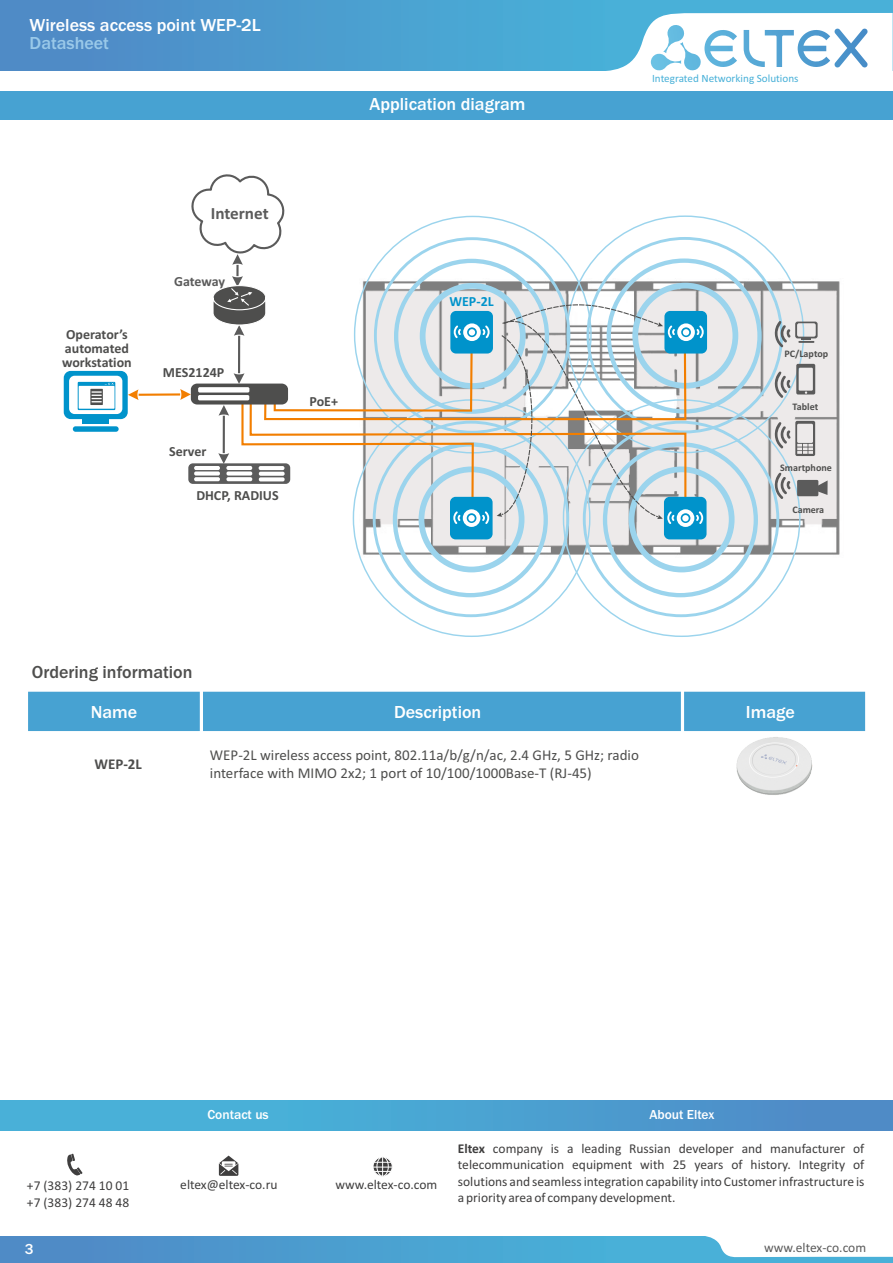
<style>
.page{position:relative;width:893px;height:1263px;background:#fff}
.page>*{position:absolute;margin:0;border:0;box-sizing:border-box;transform-origin:0 0}
.t1{font:500 18px "Franklin Gothic";color:#fff}
.t2{font:500 18px "Franklin Gothic";color:#4e4e4d}
.t3{font:500 18px "Franklin Gothic";color:#9ac9e9}
.t4{font:700 17.1px "Calibri";color:#5b5b5b}
.t5{font:15px/18.3px "Calibri";color:#4e4e4d}
.t6{font:700 15px "Calibri";color:#4e4e4d}
.t7{font:500 15px "Franklin Gothic";color:#fff}
.t8{font:700 13.95px/14px "Calibri";color:#4e4e4d}
.t9{font:700 13.95px "Calibri";letter-spacing:-.01em;color:#5b5b5b}
.t10{font:700 13.95px "Calibri";color:#0093cb}
.t11{font:13.5px/16.5px "Calibri";color:#3f3e3e;text-align:justify}
.t12{font:500 13.5px "Franklin Gothic";color:#fff}
.t13{font:13.5px "Calibri";color:#5b5b5b}
.t14{font:11.1px "Calibri";color:#47b0d8}
.t15{font:700 10.05px "Calibri";color:#4e4e4d}
.s1{font-weight:700}
</style>
<div class="page">
<img style="left:360px;top:279px;width:480px;height:281px">
<div style="left:0;top:91px;width:893px;height:29px;background:#47a2d2"></div>
<div style="left:0;top:0;width:893px;height:71px;background:linear-gradient(to right,#4f8bc7,#47b9dc)"></div>
<svg style="left:589px;top:13px;width:304px;height:58px"></svg>
<div style="left:0;top:1100px;width:893px;height:30px;background:linear-gradient(to right,#47b9dc,#4f8bc7)"></div>
<svg style="left:219px;top:1155px;width:19px;height:21px"></svg>
<div style="left:373px;top:1156px;width:20px;height:21px;background:#f9f9f9;border:1px solid #fff;border-radius:50%"></div>
<div style="left:376px;top:1156px;width:13px;height:20px;background:#fefefe;border:1px solid #fff;border-radius:50%"></div>
<svg style="left:373px;top:1157px;width:19px;height:19px"></svg>
<div style="left:0;top:1236px;width:893px;height:27px;background:linear-gradient(to right,#4f8bc7,#47b9dc)"></div>
<svg style="left:703px;top:1236px;width:190px;height:21px"></svg>
<svg style="left:67px;top:1154px;width:16px;height:22px"></svg>
<div style="left:26px;top:690px;width:175px;height:43px;background:#47a2d2"></div>
<div style="left:201px;top:690px;width:481px;height:43px;background:#47a2d2"></div>
<div style="left:682px;top:690px;width:185px;height:43px;background:#47a2d2"></div>
<hr style="left:25px;top:688px;width:3px;height:108px;background:#fff">
<hr style="left:200px;top:688px;width:3px;height:108px;background:#fff">
<hr style="left:681px;top:688px;width:3px;height:108px;background:#fff">
<hr style="left:865px;top:688px;width:3px;height:108px;background:#fff">
<hr style="left:25px;top:731px;width:843px;height:3px;background:#fff">
<svg style="left:28px;top:690px;width:837px;height:2px;fill:#fff"></svg>
<div style="left:632px;top:283px;width:106px;height:106px;border:6px solid #9bd4ed;border-radius:50%"></div>
<div style="left:419px;top:466px;width:105px;height:106px;border:6px solid #9bd4ed;border-radius:50%"></div>
<div style="left:629px;top:466px;width:105px;height:106px;border:6px solid #9bd4ed;border-radius:50%"></div>
<div style="left:664px;top:311px;width:43px;height:42px;background:#0093cb;border-radius:6px"></div>
<div style="left:664px;top:497px;width:42px;height:42px;background:#0093cb;border-radius:6px"></div>
<div style="left:450px;top:497px;width:43px;height:42px;background:#0093cb;border-radius:6px"></div>
<svg style="left:774px;top:321px;width:44px;height:26px"></svg>
<svg style="left:796px;top:364px;width:19px;height:30px"></svg>
<svg style="left:774px;top:372px;width:16px;height:26px"></svg>
<svg style="left:774px;top:421px;width:41px;height:35px"></svg>
<div style="left:797px;top:480px;width:21px;height:16px;background:#5b5b5b"></div>
<svg style="left:817px;top:480px;width:11px;height:15px"></svg>
<svg style="left:774px;top:473px;width:16px;height:26px"></svg>
<svg style="left:64px;top:174px;width:640px;height:353px"></svg>
<img style="left:736px;top:737px;width:77px;height:58px">
<h1 class="t1" style="left:30px;top:19px;width:233px">Wireless access point WEP-2L</h1>
<h1 class="t3" style="left:30px;top:36px;width:81px">Datasheet</h1>
<h1 class="t1" style="left:370px;top:97px;width:157px">Application diagram</h1>
<p class="t8" style="left:62px;top:329px;width:71px">Operator’s automated workstation</p>
<p class="t4" style="left:211px;top:206px;width:59px">Internet</p>
<p class="t9" style="left:174px;top:275px;width:52px">Gateway</p>
<p class="t8" style="left:163px;top:366px;width:63px">MES2124P</p>
<p class="t8" style="left:169px;top:445px;width:39px">Server</p>
<p class="t8" style="left:196px;top:489px;width:84px">DHCP, RADIUS</p>
<p class="t8" style="left:310px;top:395px;width:30px">PoE+</p>
<p class="t10" style="left:449px;top:296px;width:46px">WEP-2L</p>
<h1 class="t2" style="left:32px;top:665px;width:162px">Ordering information</h1>
<p class="t14" style="left:652px;top:73px;width:148px">Integrated Networking Solutions</p>
<p class="t15" style="left:784px;top:350px;width:45px">PC/Laptop</p>
<p class="t15" style="left:793px;top:402px;width:27px">Tablet</p>
<p class="t15" style="left:780px;top:463px;width:53px">Smartphone</p>
<p class="t15" style="left:792px;top:505px;width:33px">Camera</p>
<h1 class="t1" style="left:91px;top:705px;width:48px">Name</h1>
<h1 class="t1" style="left:394px;top:705px;width:89px">Description</h1>
<h1 class="t1" style="left:746px;top:705px;width:50px">Image</h1>
<p class="t6" style="left:94px;top:758px;width:49px">WEP-2L</p>
<p class="t5" style="left:210px;top:747px;width:430px">WEP-2L wireless access point, 802.11a/b/g/n/ac, 2.4 GHz, 5 GHz; radio interface with MIMO 2x2; 1 port of 10/100/1000Base-T (RJ-45)</p>
<p class="t12" style="left:207px;top:1110px;width:63px">Contact us</p>
<p class="t11" style="left:27px;top:1179px;width:104px">+7 (383) 274 10 01 +7 (383) 274 48 48</p>
<p class="t11" style="left:180px;top:1177px;width:99px">eltex@eltex-co.ru</p>
<p class="t11" style="left:335px;top:1177px;width:103px">www.eltex-co.com</p>
<p class="t7" style="left:25px;top:1243px;width:10px">3</p>
<p class="t12" style="left:649px;top:1110px;width:67px">About Eltex</p>
<p class="t11" style="left:458px;top:1141px;width:408px"><span class="s1">Eltex</span> company is a leading Russian developer and manufacturer of telecommunication equipment with 25 years of history. Integrity of solutions and seamless integration capability into Customer infrastructure is a priority area of company development.</p>
<p class="t13" style="left:764px;top:1242px;width:103px">www.eltex-co.com</p>
</div>
